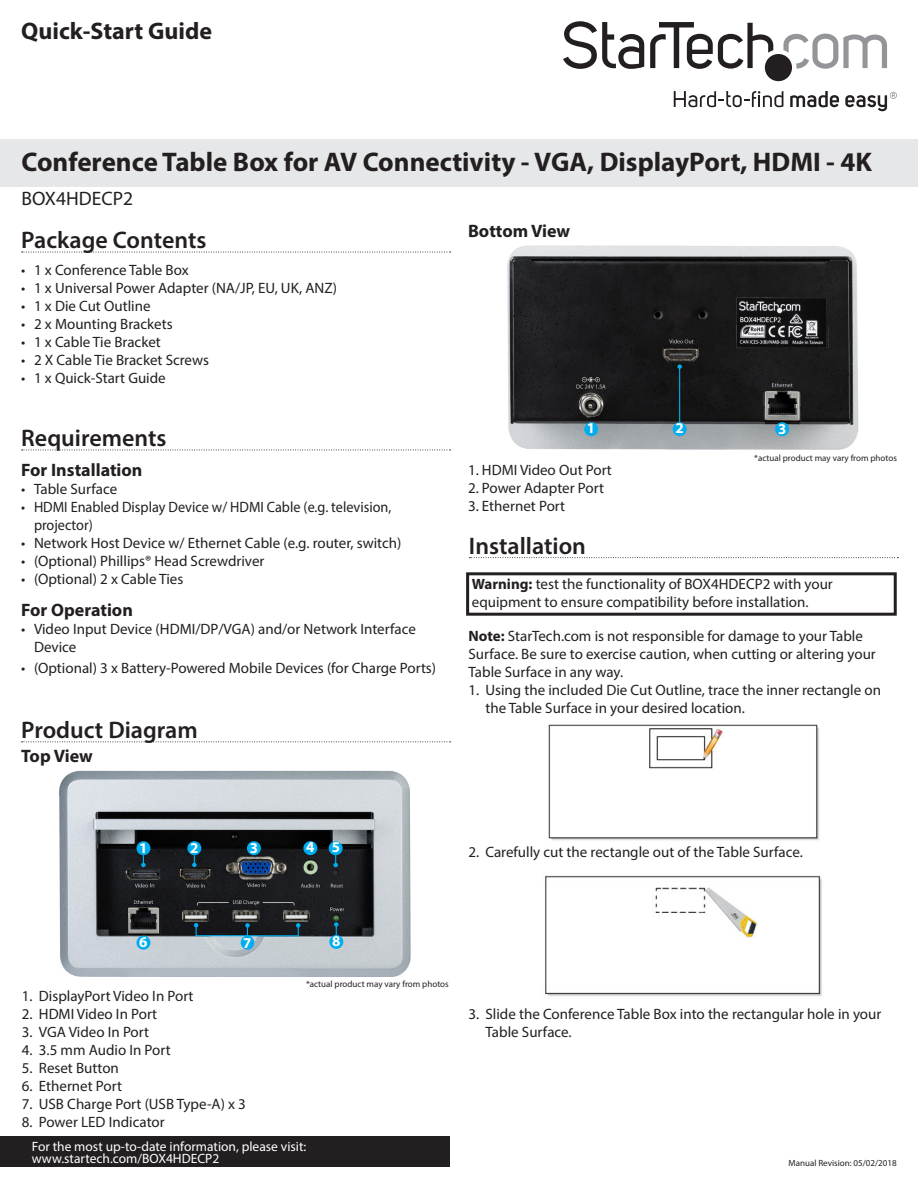
<style>
.page{position:relative;width:918px;height:1188px;background:#fff}
.page>*{position:absolute;margin:0;border:0;box-sizing:border-box;transform-origin:0 0}
.Title_Description{font:700 27px "Myriad Pro";color:#231f20}
.t1{font:600 24px "Myriad Pro";color:#231f20}
.t2{font:700 24px "Myriad Pro";color:#231f20}
.Title_SKU{font:19.5px "Myriad Pro";color:#231f20}
.t3{font:700 18px "Myriad Pro";color:#231f20}
.Text{font:15px/18px "Myriad Pro";color:#231f20}
.Text-2{font:15px/18px "Myriad Pro";color:#231f20;scale:.95 1}
.t4{font:700 15px "Myriad Pro";color:#fff}
.t5{font:13.5px/12px "Myriad Pro";color:#fff}
.Text-3{font:9px "Myriad Pro";color:#231f20}
.s1{font-weight:700}
</style>
<div class="page">
<svg style="left:783px;top:34px;width:104px;height:35px"></svg>
<svg style="left:845px;top:92px;width:52px;height:19px"></svg>
<svg style="left:790px;top:91px;width:49px;height:17px"></svg>
<svg style="left:674px;top:91px;width:109px;height:16px"></svg>
<svg style="left:563px;top:21px;width:81px;height:48px"></svg>
<svg style="left:650px;top:22px;width:123px;height:47px"></svg>
<div style="left:765px;top:54px;width:27px;height:27px;background:#231f20;border-radius:50%"></div>
<div style="left:0;top:140px;width:918px;height:47px;background:#e6e7e9"></div>
<div style="left:0;top:1136px;width:450px;height:30px;background:#231f20"></div>
<img style="left:507px;top:245px;width:352px;height:205px">
<img style="left:59px;top:770px;width:352px;height:206px">
<svg style="left:22px;top:252px;width:429px;height:1px"></svg>
<svg style="left:22px;top:450px;width:429px;height:1px"></svg>
<svg style="left:469px;top:557px;width:429px;height:1px"></svg>
<img style="left:548px;top:724px;width:272px;height:117px">
<div style="left:187px;top:841px;width:14px;height:14px;background:#00aeef;border-radius:50%"></div>
<div style="left:136px;top:841px;width:14px;height:14px;background:#00aeef;border-radius:50%"></div>
<div style="left:303px;top:841px;width:14px;height:14px;background:#00aeef;border-radius:50%"></div>
<div style="left:247px;top:841px;width:14px;height:14px;background:#00aeef;border-radius:50%"></div>
<div style="left:329px;top:841px;width:14px;height:14px;background:#00aeef;border-radius:50%"></div>
<div style="left:136px;top:936px;width:14px;height:14px;background:#00aeef;border-radius:50%"></div>
<div style="left:329px;top:935px;width:14px;height:14px;background:#00aeef;border-radius:50%"></div>
<div style="left:673px;top:422px;width:14px;height:14px;background:#00aeef;border-radius:50%"></div>
<div style="left:584px;top:422px;width:14px;height:14px;background:#00aeef;border-radius:50%"></div>
<div style="left:775px;top:422px;width:14px;height:14px;background:#00aeef;border-radius:50%"></div>
<div style="left:241px;top:936px;width:13px;height:14px;background:#00aeef;border-radius:50%"></div>
<hr style="left:196px;top:935px;width:102px;height:1px;background:#00aeef">
<svg style="left:245px;top:923px;width:5px;height:13px"></svg>
<svg style="left:296px;top:923px;width:4px;height:14px"></svg>
<svg style="left:194px;top:923px;width:4px;height:13px"></svg>
<img style="left:545px;top:875px;width:278px;height:122px">
<svg style="left:22px;top:742px;width:429px;height:1px"></svg>
<div style="left:466px;top:572px;width:431px;height:44px;border:3px solid #231f20"></div>
<svg style="left:334px;top:922px;width:5px;height:14px"></svg>
<svg style="left:192px;top:855px;width:5px;height:12px"></svg>
<svg style="left:141px;top:854px;width:5px;height:13px"></svg>
<svg style="left:333px;top:854px;width:5px;height:13px"></svg>
<hr style="left:679px;top:367px;width:1px;height:55px;background:#00aeef">
<svg style="left:677px;top:364px;width:5px;height:5px"></svg>
<h2 class="t2" style="left:21px;top:16px;width:192px">Quick-Start Guide</h2>
<p class="Title_Description" style="left:22px;top:144px;width:852px">Conference Table Box for AV Connectivity - VGA, DisplayPort, HDMI - 4K</p>
<p class="Title_SKU" style="left:22px;top:187px;width:113px">BOX4HDECP2</p>
<h1 class="t1" style="left:21px;top:225px;width:187px">Package Contents</h1>
<p class="Text" style="left:21px;top:260px;width:169px">• 1 x Conference Table Box</p>
<p class="Text" style="left:21px;top:278px;width:317px">• 1 x Universal Power Adapter (NA/JP, EU, UK, ANZ)</p>
<p class="Text" style="left:21px;top:296px;width:131px">• 1 x Die Cut Outline</p>
<p class="Text" style="left:21px;top:314px;width:153px">• 2 x Mounting Brackets</p>
<p class="Text" style="left:21px;top:332px;width:141px">• 1 x Cable Tie Bracket</p>
<p class="Text" style="left:21px;top:350px;width:189px">• 2 X Cable Tie Bracket Screws</p>
<p class="Text" style="left:21px;top:368px;width:146px">• 1 x Quick-Start Guide</p>
<h1 class="t1" style="left:21px;top:423px;width:147px">Requirements</h1>
<h2 class="t3" style="left:21px;top:458px;width:123px">For Installation</h2>
<p class="Text" style="left:21px;top:480px;width:98px">• Table Surface</p>
<p class="Text-2" style="left:34px;top:498px;width:378px;text-indent:-13px">• HDMI Enabled Display Device w/ HDMI Cable (e.g. television, projector)</p>
<p class="Text" style="left:21px;top:534px;width:382px">• Network Host Device w/ Ethernet Cable (e.g. router, switch)</p>
<p class="Text" style="left:21px;top:552px;width:245px">• (Optional) Phillips® Head Screwdriver</p>
<p class="Text" style="left:21px;top:570px;width:164px">• (Optional) 2 x Cable Ties</p>
<h2 class="t3" style="left:21px;top:598px;width:113px">For Operation</h2>
<p class="Text" style="left:34px;top:619px;width:383px;text-indent:-13px">• Video Input Device (HDMI/DP/VGA) and/or Network Interface<br>Device</p>
<p class="Text" style="left:21px;top:659px;width:416px">• (Optional) 3 x Battery-Powered Mobile Devices (for Charge Ports)</p>
<h1 class="t1" style="left:21px;top:715px;width:178px">Product Diagram</h1>
<h2 class="t3" style="left:21px;top:745px;width:73px">Top View</h2>
<h2 class="t3" style="left:468px;top:219px;width:104px">Bottom View</h2>
<h2 class="t4" style="left:587px;top:419px;width:10px">1</h2>
<p class="Text" style="left:468px;top:461px;width:145px">1. HDMI Video Out Port</p>
<p class="Text" style="left:468px;top:479px;width:137px">2. Power Adapter Port</p>
<p class="Text" style="left:468px;top:497px;width:99px">3. Ethernet Port</p>
<h1 class="t1" style="left:469px;top:530px;width:119px">Installation</h1>
<h2 class="t4" style="left:675px;top:418px;width:10px">2</h2>
<h2 class="t4" style="left:778px;top:420px;width:10px">3</h2>
<p class="Text-3" style="left:754px;top:453px;width:144px">*actual product may vary from photos</p>
<p class="Text" style="left:472px;top:574px;width:363px"><span class="s1">Warning:</span> test the functionality of BOX4HDECP2 with your equipment to ensure compatibility before installation.</p>
<p class="Text" style="left:468px;top:627px;width:409px"><span class="s1">Note:</span> StarTech.com is not responsible for damage to your Table<br>Surface. Be sure to exercise caution, when cutting or altering your<br>Table Surface in any way.</p>
<p class="Text" style="left:485px;top:681px;width:397px;text-indent:-17px">1. Using the included Die Cut Outline, trace the inner rectangle on the Table Surface in your desired location.</p>
<h2 class="t4" style="left:139px;top:838px;width:10px">1</h2>
<h2 class="t4" style="left:190px;top:838px;width:10px">2</h2>
<h2 class="t4" style="left:250px;top:838px;width:10px">3</h2>
<h2 class="t4" style="left:306px;top:837px;width:10px">4</h2>
<h2 class="t4" style="left:332px;top:838px;width:10px">5</h2>
<p class="Text" style="left:468px;top:843px;width:336px">2. Carefully cut the rectangle out of the Table Surface.</p>
<h2 class="t4" style="left:139px;top:932px;width:10px">6</h2>
<h2 class="t4" style="left:332px;top:931px;width:10px">8</h2>
<h2 class="t4" style="left:243px;top:933px;width:10px">7</h2>
<p class="Text" style="left:22px;top:987px;width:173px">1. DisplayPort Video In Port</p>
<p class="Text" style="left:22px;top:1005px;width:137px">2. HDMI Video In Port</p>
<p class="Text" style="left:22px;top:1023px;width:129px">3. VGA Video In Port</p>
<p class="Text" style="left:22px;top:1041px;width:150px">4. 3.5 mm Audio In Port</p>
<p class="Text" style="left:22px;top:1059px;width:99px">5. Reset Button</p>
<p class="Text" style="left:22px;top:1077px;width:102px">6. Ethernet Port</p>
<p class="Text" style="left:22px;top:1095px;width:226px">7. USB Charge Port (USB Type-A) x 3</p>
<p class="Text" style="left:22px;top:1113px;width:144px">8. Power LED Indicator</p>
<p class="Text-3" style="left:306px;top:979px;width:144px">*actual product may vary from photos</p>
<p class="t5" style="left:32px;top:1141px;width:276px">For the most up-to-date information, please visit: www.startech.com/BOX4HDECP2</p>
<p class="Text" style="left:485px;top:1005px;width:397px;text-indent:-17px">3. Slide the Conference Table Box into the rectangular hole in your<br>Table Surface.</p>
<p class="Text-3" style="left:788px;top:1157px;width:110px">Manual Revision: 05/02/2018</p>
</div>
